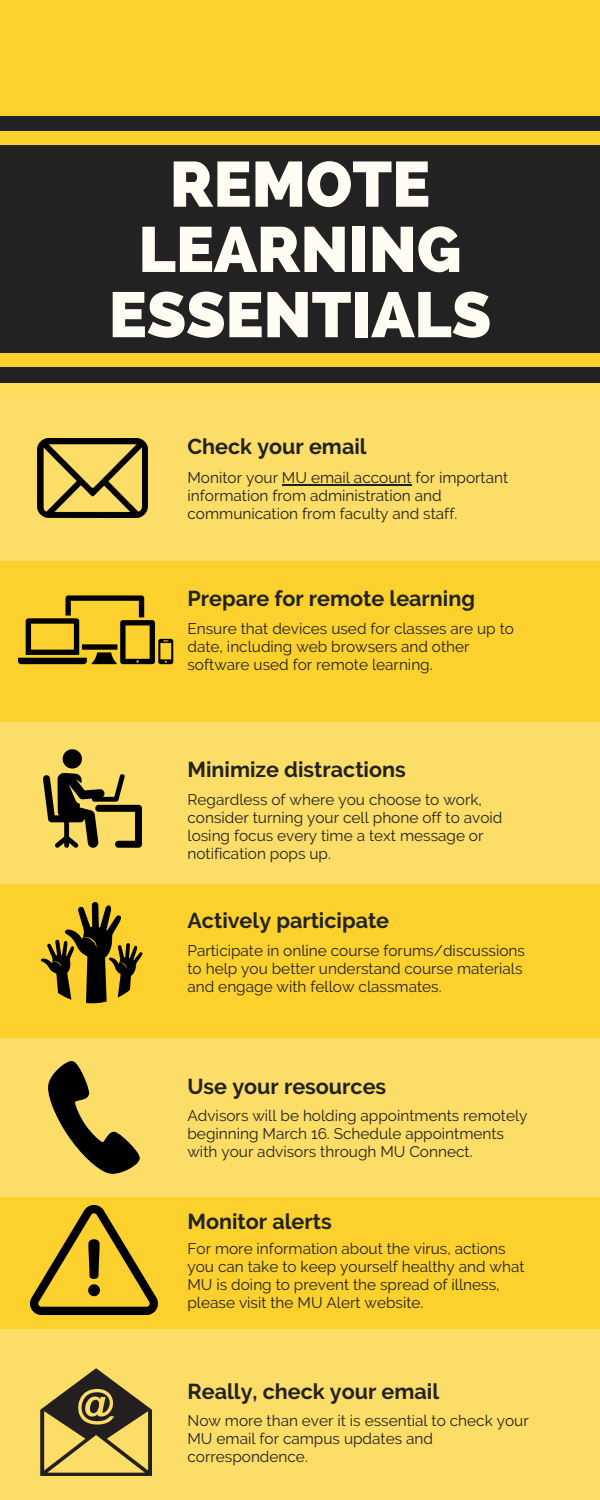
<style>
.page{position:relative;width:600px;height:1500px;background:#fcd12d}
.page>*{position:absolute;margin:0;border:0;box-sizing:border-box;transform-origin:0 0}
.t1{font:800 63.8px/65.2px "Raleway";color:#fffdf3;text-align:center}
.t2{font:700 21.5px "Raleway";color:#222}
.t3{font:700 21.5px "Raleway";color:#212121}
.t4{font:15.4px/18px "Raleway";color:#222}
.t5{font:15.4px/18px "Raleway";color:#212121}
</style>
<div class="page">
<div style="left:0;top:103px;width:600px;height:292px;background:#222"></div>
<div style="left:0;top:395px;width:600px;height:166px;background:#fcdd67"></div>
<div style="left:0;top:722px;width:600px;height:162px;background:#fcdd67"></div>
<div style="left:0;top:1039px;width:600px;height:158px;background:#fcdd67"></div>
<div style="left:0;top:1329px;width:600px;height:171px;background:#fcdd67"></div>
<img style="left:37px;top:439px;width:111px;height:78px">
<img style="left:43px;top:750px;width:98px;height:98px">
<img style="left:40px;top:901px;width:103px;height:103px">
<img style="left:49px;top:1062px;width:90px;height:112px">
<img style="left:31px;top:1205px;width:126px;height:110px">
<img style="left:40px;top:1369px;width:112px;height:106px">
<img style="left:17px;top:595px;width:157px;height:70px">
<hr style="left:282px;top:484px;width:130px;height:2px;background:#212121">
<div style="left:0;top:132px;width:600px;height:13px;background:#fcd12d"></div>
<div style="left:0;top:102px;width:600px;height:13px;background:#fcd12d"></div>
<div style="left:0;top:383px;width:600px;height:14px;background:#ffde59"></div>
<div style="left:0;top:353px;width:600px;height:14px;background:#fcd12d"></div>
<h1 class="t1" style="left:109px;top:152px;width:384px">REMOTE<br>LEARNING<br>ESSENTIALS</h1>
<h2 class="t3" style="left:188px;top:433px;width:181px">Check your email</h2>
<p class="t5" style="left:188px;top:468px;width:322px">Monitor your MU email account for important information from administration and communication from faculty and staff.</p>
<h2 class="t2" style="left:188px;top:586px;width:289px">Prepare for remote learning</h2>
<p class="t4" style="left:188px;top:620px;width:328px">Ensure that devices used for classes are up to date, including web browsers and other software used for remote learning.</p>
<h2 class="t2" style="left:188px;top:756px;width:220px">Minimize distractions</h2>
<p class="t4" style="left:188px;top:790px;width:316px">Regardless of where you choose to work, consider turning your cell phone off to avoid losing focus every time a text message or notification pops up.</p>
<h2 class="t2" style="left:188px;top:907px;width:203px">Actively participate</h2>
<p class="t4" style="left:188px;top:941px;width:339px">Participate in online course forums/discussions to help you better understand course materials and engage with fellow classmates.</p>
<h2 class="t2" style="left:188px;top:1074px;width:200px">Use your resources</h2>
<p class="t4" style="left:188px;top:1107px;width:342px">Advisors will be holding appointments remotely beginning March 16. Schedule appointments with your advisors through MU Connect.</p>
<h2 class="t2" style="left:188px;top:1209px;width:146px">Monitor alerts</h2>
<p class="t4" style="left:188px;top:1240px;width:339px">For more information about the virus, actions you can take to keep yourself healthy and what MU is doing to prevent the spread of illness, please visit the MU Alert website.</p>
<h2 class="t2" style="left:188px;top:1379px;width:253px">Really, check your email</h2>
<p class="t4" style="left:188px;top:1411px;width:343px">Now more than ever it is essential to check your<br>MU email for campus updates and correspondence.</p>
</div>
